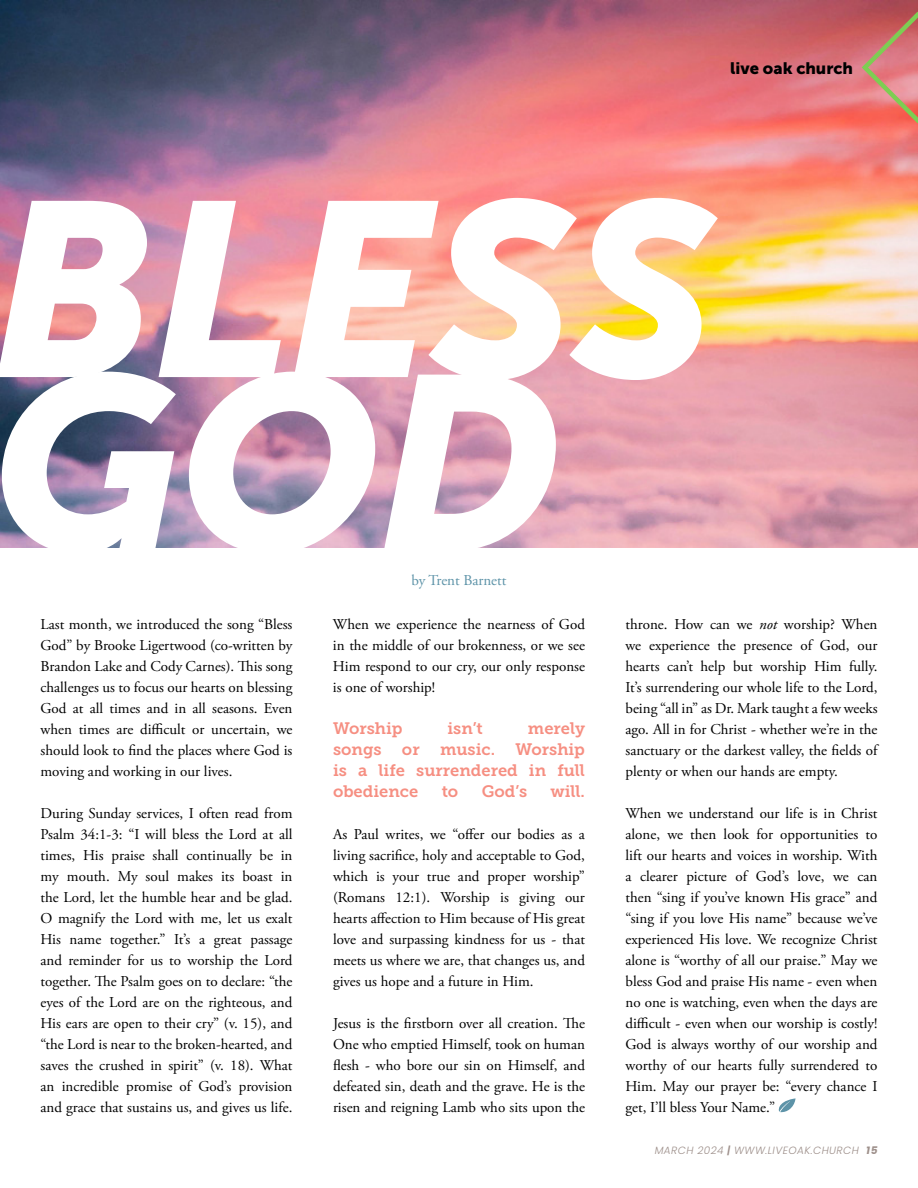
<style>
.page{position:relative;width:918px;height:1188px;background:#fff}
.page>*{position:absolute;margin:0;border:0;box-sizing:border-box;transform-origin:0 0}
.t1{font:italic 246.45px/173.7px "Museo Sans 900";letter-spacing:-.01em;color:#fff}
.t2{font:16.5px/21px "Museo Slab 700";color:#f68f82;text-align:justify}
.t3{font:16.5px "Museo Sans 900";color:#000}
.t4{font:15px/21px "Adobe Garamond Pro";color:#000;text-align:justify}
.t5{font:15px "Adobe Garamond Pro";color:#5d93a8}
.t6{font:italic 300 10.5px "Poppins";letter-spacing:.04em;color:#9e908b}
.s1{font-style:italic}
.s2{font-weight:600}
.s3{font-weight:700}
</style>
<div class="page">
<img style="left:1px;top:1px;width:916px;height:546px">
<svg style="left:778px;top:1098px;width:18px;height:14px"></svg>
<svg style="left:858px;top:7px;width:60px;height:121px;background:#d3776f"></svg>
<p class="t3" style="left:730px;top:59px;width:124px">live oak church</p>
<h1 class="t1" style="left:-9px;top:203px;width:725px">BLESS<br>GOD</h1>
<p class="t5" style="left:412px;top:572px;width:96px">by Trent Barnett</p>
<p class="t4" style="left:40px;top:614px;width:254px">Last month, we introduced the song “Bless God” by Brooke Ligertwood (co-written by Brandon Lake and Cody Carnes). This song challenges us to focus our hearts on blessing God at all times and in all seasons. Even when times are difficult or uncertain, we should look to find the places where God is moving and working in our lives.</p>
<p class="t4" style="left:40px;top:803px;width:254px">During Sunday services, I often read from Psalm 34:1-3: “I will bless the Lord at all times, His praise shall continually be in my mouth. My soul makes its boast in the Lord, let the humble hear and be glad.<br>O magnify the Lord with me, let us exalt His name together.” It’s a great passage and reminder for us to worship the Lord together. The Psalm goes on to declare: “the eyes of the Lord are on the righteous, and His ears are open to their cry” (v. 15), and “the Lord is near to the broken-hearted, and saves the crushed in spirit” (v. 18). What an incredible promise of God’s provision and grace that sustains us, and gives us life.</p>
<p class="t4" style="left:333px;top:614px;width:254px">When we experience the nearness of God in the middle of our brokenness, or we see Him respond to our cry, our only response is one of worship!</p>
<p class="t2" style="left:333px;top:718px;width:71px">Worship</p>
<p class="t2" style="left:448px;top:718px;width:37px">isn’t</p>
<p class="t2" style="left:333px;top:718px;width:254px;text-indent:195px">merely songs or music. Worship is a life surrendered in full obedience</p>
<p class="t2" style="left:442px;top:781px;width:18px">to</p>
<p class="t2" style="left:482px;top:781px;width:47px">God’s</p>
<p class="t2" style="left:551px;top:781px;width:36px">will.</p>
<p class="t4" style="left:333px;top:824px;width:254px">As Paul writes, we “offer our bodies as a living sacrifice, holy and acceptable to God, which is your true and proper worship” (Romans 12:1). Worship is giving our hearts affection to Him because of His great love and surpassing kindness for us - that meets us where we are, that changes us, and gives us hope and a future in Him.</p>
<p class="t4" style="left:333px;top:1013px;width:254px">Jesus is the firstborn over all creation. The One who emptied Himself, took on human flesh - who bore our sin on Himself, and defeated sin, death and the grave. He is the risen and reigning Lamb who sits upon the</p>
<p class="t4" style="left:626px;top:614px;width:254px">throne. How can we <span class="s1">not</span> worship? When we experience the presence of God, our hearts can’t help but worship Him fully.<br>It’s surrendering our whole life to the Lord, being “all in” as Dr. Mark taught a few weeks ago. All in for Christ - whether we’re in the sanctuary or the darkest valley, the fields of plenty or when our hands are empty.</p>
<p class="t4" style="left:626px;top:803px;width:254px">When we understand our life is in Christ alone, we then look for opportunities to lift our hearts and voices in worship. With a clearer picture of God’s love, we can then “sing if you’ve known His grace” and “sing if you love His name” because we’ve experienced His love. We recognize Christ alone is “worthy of all our praise.” May we bless God and praise His name - even when no one is watching, even when the days are difficult - even when our worship is costly!<br>God is always worthy of our worship and worthy of our hearts fully surrendered to Him. May our prayer be: “every chance I get, I’ll bless Your Name.”</p>
<p class="t6" style="left:655px;top:1145px;width:224px">MARCH 2024 <span class="s2">|</span> WWW.LIVEOAK.CHURCH <span class="s3">15</span></p>
</div>
